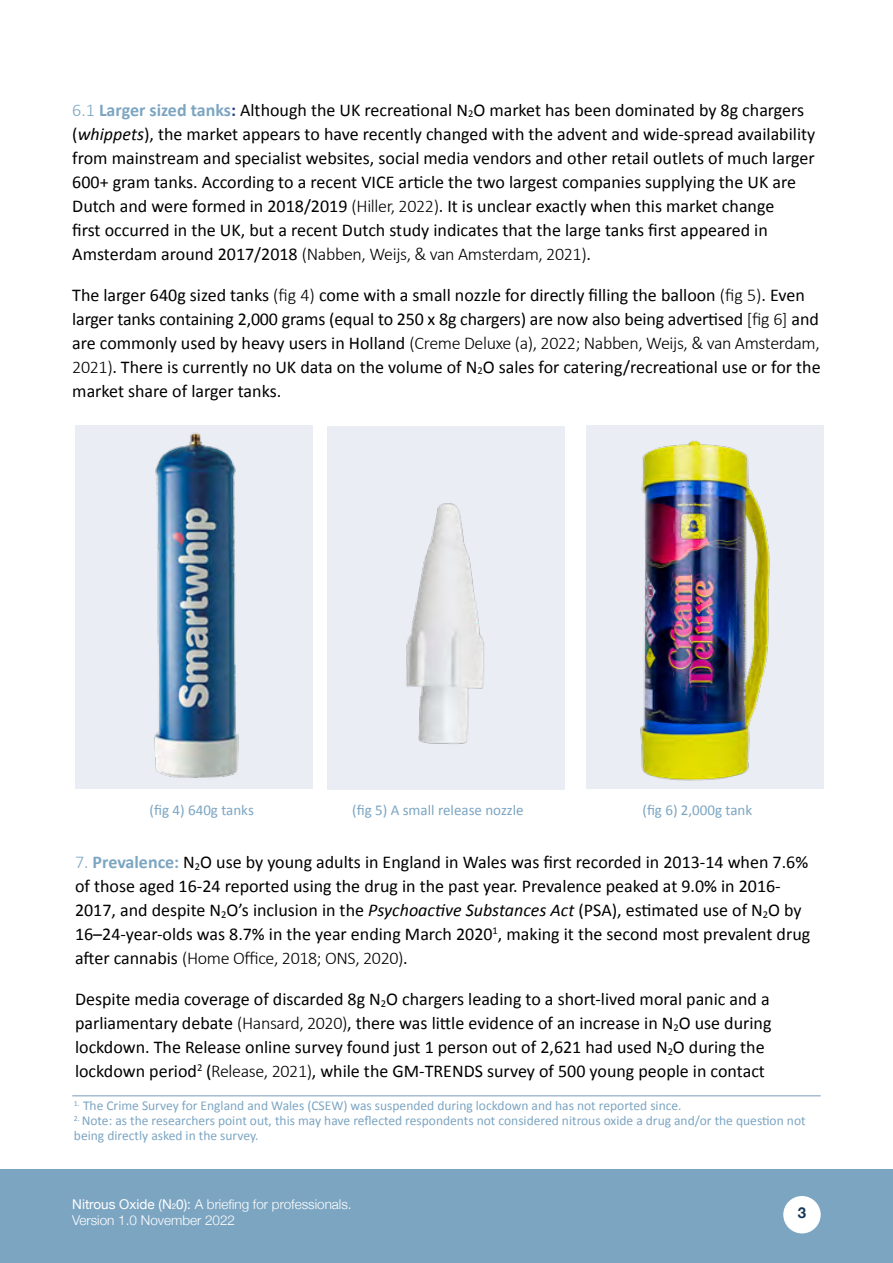
<style>
.page{position:relative;width:893px;height:1263px;background:#fff}
.page>*{position:absolute;margin:0;border:0;box-sizing:border-box;transform-origin:0 0}
.t1{font:18px/24px "Calibri";color:#000}
.t2{font:15px "Calibri";color:#7ca5c2}
.t3{font:700 15px "Helvetica Neue";color:#143759}
.t4{font:13.5px/15px "Calibri";color:#7ca5c2}
.t5{font:300 13.5px/16.2px "Helvetica Neue";color:#fff}
.s1{font-weight:300;color:#7ca5c2}
.s2{font-weight:700;color:#7ca5c2}
.s3{font-weight:700;color:#25408f}
.s4{font-style:italic}
.s5{font-weight:300}
.s6{font-weight:400}
.s7{font-weight:400;font-size:7.8px}
</style>
<div class="page">
<div style="left:0;top:1169px;width:893px;height:94px;background:#7ca5c2"></div>
<div style="left:783px;top:1196px;width:38px;height:37px;background:#fff;border-radius:50%"></div>
<div style="left:75px;top:425px;width:237px;height:364px;background:#eaedf3"></div>
<div style="left:328px;top:426px;width:237px;height:364px;background:#eaedf3"></div>
<div style="left:586px;top:425px;width:237px;height:364px;background:#eaedf3"></div>
<img style="left:640px;top:440px;width:130px;height:341px">
<img style="left:154px;top:432px;width:85px;height:346px">
<img style="left:406px;top:503px;width:79px;height:241px">
<hr style="left:72px;top:1095px;width:749px;height:1px;background:#a6bcd4">
<p class="t1" style="left:72px;top:98px;width:744px"><span class="s1">6.1</span> <span class="s2">Larger sized tanks</span><span class="s3">:</span> Although the UK recreational N<sub>2</sub>O market has been dominated by 8g chargers (<span class="s4">whippets</span>), the market appears to have recently changed with the advent and wide-spread availability from mainstream and specialist websites, social media vendors and other retail outlets of much larger 600+ gram tanks. According to a recent VICE article the two largest companies supplying the UK are Dutch and were formed in 2018/2019 <span class="s5">(Hiller, 2022)</span>. It is unclear exactly when this market change<br>first occurred in the UK, but a recent Dutch study indicates that the large tanks first appeared in Amsterdam around 2017/2018 <span class="s5">(Nabben, Weijs, &amp; van Amsterdam, 2021)</span>.</p>
<p class="t1" style="left:72px;top:283px;width:750px">The larger 640g sized tanks <span class="s5">(fig 4)</span> come with a small nozzle for directly filling the balloon <span class="s5">(fig 5)</span>. Even larger tanks containing 2,000 grams (equal to 250 x 8g chargers) are now also being advertised <span class="s5">[fig 6]</span> and are commonly used by heavy users in Holland <span class="s5">(Creme Deluxe (a), 2022; Nabben, Weijs, &amp; van Amsterdam, 2021)</span>. There is currently no UK data on the volume of N<sub>2</sub>O sales for catering/recreational use or for the market share of larger tanks.</p>
<p class="t2" style="left:150px;top:800px;width:106px">(fig 4) 640g tanks</p>
<p class="t2" style="left:352px;top:800px;width:173px">(fig 5) A small release nozzle</p>
<p class="t2" style="left:642px;top:800px;width:111px">(fig 6) 2,000g tank</p>
<p class="t1" style="left:75px;top:850px;width:737px"><span class="s1">7.</span> <span class="s2">Prevalence:</span> N<sub>2</sub>O use by young adults in England in Wales was first recorded in 2013-14 when 7.6% of those aged 16-24 reported using the drug in the past year. Prevalence peaked at 9.0% in 2016- 2017, and despite N<sub>2</sub>O’s inclusion in the <span class="s4">Psychoactive Substances Act</span> (PSA), estimated use of N<sub>2</sub>O by 16–24-year-olds was 8.7% in the year ending March 2020<sup>1</sup>, making it the second most prevalent drug after cannabis <span class="s5">(Home Office, 2018; ONS, 2020)</span>.</p>
<p class="t1" style="left:75px;top:987px;width:698px">Despite media coverage of discarded 8g N<sub>2</sub>O chargers leading to a short-lived moral panic and a parliamentary debate <span class="s5">(Hansard, 2020)</span>, there was little evidence of an increase in N<sub>2</sub>O use during lockdown. The Release online survey found just 1 person out of 2,621 had used N<sub>2</sub>O during the lockdown period<sup>2</sup> (<span class="s5">Release, 2021)</span>, while the GM-TRENDS survey of 500 young people in contact</p>
<p class="t4" style="left:74px;top:1098px;width:609px"><sup>1.</sup> The Crime Survey for England and Wales (CSEW) was suspended during lockdown and has not reported since.</p>
<p class="t4" style="left:74px;top:1113px;width:733px"><sup>2.</sup> Note: as the researchers point out, this may have reflected respondents not considered nitrous oxide a drug and/or the question not being directly asked in the survey.</p>
<p class="t5" style="left:72px;top:1195px;width:281px"><span class="s6">Nitrous Oxide (N</span><span class="s7">2</span><span class="s6">0):</span> A briefing for professionals.<br>Version 1.0 November 2022</p>
<p class="t3" style="left:798px;top:1201px;width:10px">3</p>
</div>
